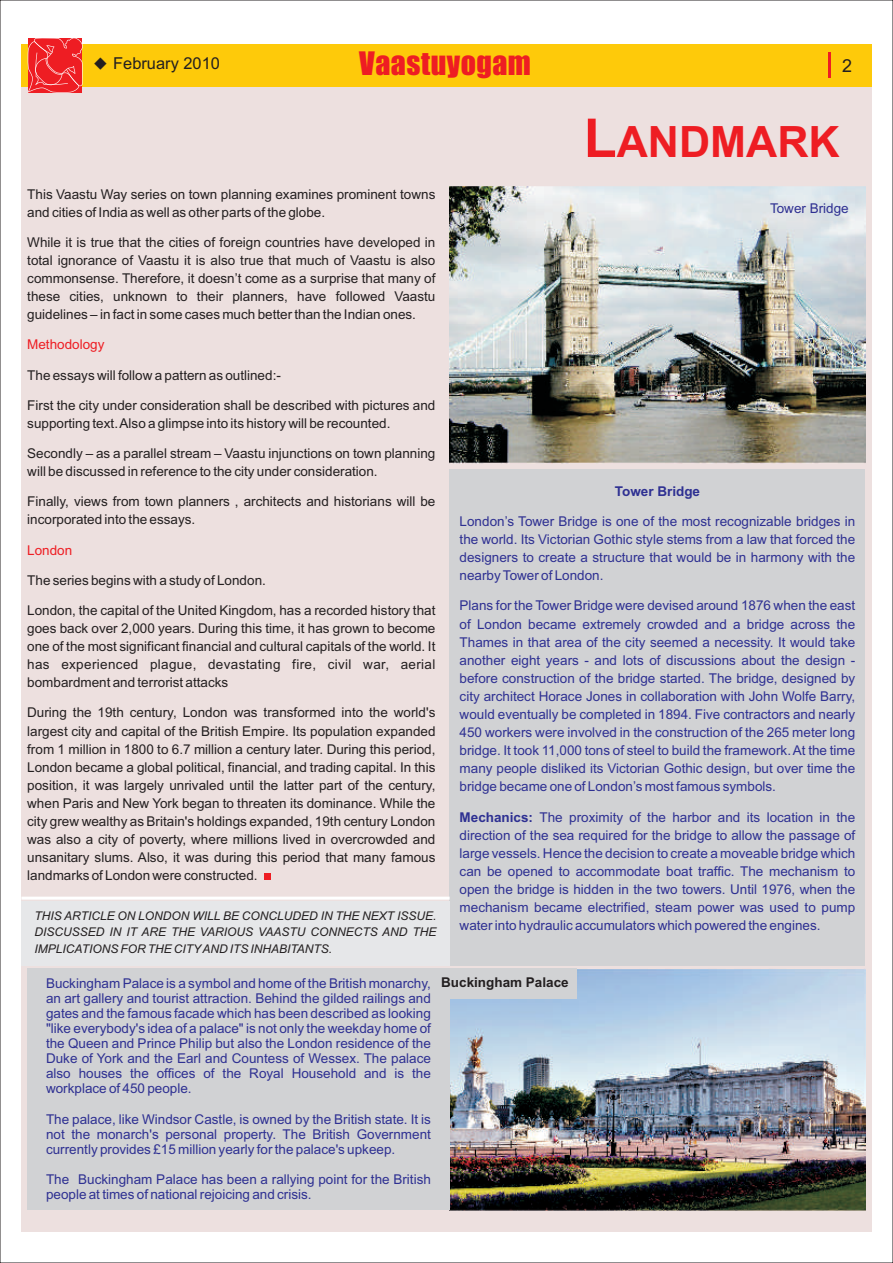
<style>
.page{position:relative;width:893px;height:1263px;background:#fff}
.page>*{position:absolute;margin:0;border:0;box-sizing:border-box;transform-origin:0 0}
.t1{font:700 43.2px "Arial";color:#ee1d23}
.t2{font:29.85px "Impact";letter-spacing:.015em;color:#ee1d23}
.t3{font:17.85px "Arial";color:#231f20}
.t4{font:16.35px "Arial";color:#231f20}
.t5{font:13.5px/18.1px "Arial";color:#2e3092;text-align:justify}
.t6{font:13.5px/18.1px "Arial";color:#231f20}
.t7{font:13.5px "Arial";color:#ee1d23}
.t8{font:700 13.5px "Arial";color:#231f20}
.t9{font:700 13.5px "Arial";color:#2e3092}
.t10{font:italic 12px/16px "Arial";color:#231f20;text-align:justify}
.s1{font-size:54px}
.s2{font-weight:700}
</style>
<div class="page">
<div style="left:21px;top:44px;width:851px;height:1187px;background:#ede0df"></div>
<img style="left:450px;top:186px;width:415px;height:277px">
<img style="left:450px;top:969px;width:415px;height:241px">
<div style="left:450px;top:469px;width:415px;height:497px;background:#d1d2d4"></div>
<div style="left:27px;top:968px;width:423px;height:242px;background:#d1d2d4"></div>
<div style="left:21px;top:902px;width:429px;height:64px;background:#e6e7e9"></div>
<hr style="left:21px;top:897px;width:429px;height:3px;background:#fff">
<div style="left:264px;top:873px;width:7px;height:7px;background:#ee1d23"></div>
<div style="left:450px;top:968px;width:127px;height:30px;background:#d1d2d4"></div>
<div style="left:21px;top:44px;width:850px;height:42px;background:#feca0a"></div>
<hr style="left:829px;top:52px;width:2px;height:26px;background:#ee1d23">
<svg style="left:28px;top:38px;width:55px;height:55px"></svg>
<p class="t4" style="left:93px;top:57px;width:128px">◆February 2010</p>
<h2 class="t2" style="left:359px;top:52px;width:173px">Vaastuyogam</h2>
<h3 class="t3" style="left:842px;top:59px;width:11px">2</h3>
<p class="t6" style="left:27px;top:186px;width:410px">This Vaastu Way series on town planning examines prominent towns and cities of India as well as other parts of the globe.</p>
<p class="t6" style="left:27px;top:234px;width:410px;text-align:justify">While it is true that the cities of foreign countries have developed in total ignorance of Vaastu it is also true that much of Vaastu is also commonsense. Therefore, it doesn’t come as a surprise that many of these cities, unknown to their planners, have followed Vaastu guidelines – in fact in some cases much better than the Indian ones.</p>
<p class="t7" style="left:27px;top:339px;width:79px">Methodology</p>
<p class="t6" style="left:27px;top:367px;width:255px">The essays will follow a pattern as outlined:-</p>
<p class="t6" style="left:27px;top:397px;width:410px">First the city under consideration shall be described with pictures and supporting text. Also a glimpse into its history will be recounted.</p>
<p class="t6" style="left:27px;top:445px;width:410px">Secondly – as a parallel stream – Vaastu injunctions on town planning will be discussed in reference to the city under consideration.</p>
<p class="t6" style="left:27px;top:494px;width:410px">Finally, views from town planners , architects and historians will be incorporated into the essays.</p>
<p class="t7" style="left:27px;top:545px;width:47px">London</p>
<p class="t6" style="left:27px;top:572px;width:240px">The series begins with a study of London.</p>
<p class="t6" style="left:27px;top:602px;width:410px;text-align:justify">London, the capital of the United Kingdom, has a recorded history that goes back over 2,000 years. During this time, it has grown to become one of the most significant financial and cultural capitals of the world. It has experienced plague, devastating fire, civil war, aerial bombardment and terrorist attacks</p>
<p class="t6" style="left:27px;top:705px;width:410px;text-align:justify">During the 19th century, London was transformed into the world's largest city and capital of the British Empire. Its population expanded from 1 million in 1800 to 6.7 million a century later. During this period, London became a global political, financial, and trading capital. In this position, it was largely unrivaled until the latter part of the century, when Paris and New York began to threaten its dominance. While the city grew wealthy as Britain's holdings expanded, 19th century London was also a city of poverty, where millions lived in overcrowded and unsanitary slums. Also, it was during this period that many famous landmarks of London were constructed.</p>
<p class="t10" style="left:35px;top:909px;width:403px">THIS ARTICLE ON LONDON WILL BE CONCLUDED IN THE NEXT ISSUE.<br>DISCUSSED IN IT ARE THE VARIOUS VAASTU CONNECTS AND THE IMPLICATIONS FOR THE CITYAND ITS INHABITANTS.</p>
<h1 class="t1" style="left:584px;top:126px;width:258px"><span class="s1">L</span>ANDMARK</h1>
<p class="t5" style="left:770px;top:200px;width:80px">Tower Bridge</p>
<p class="t9" style="left:615px;top:486px;width:87px">Tower Bridge</p>
<p class="t5" style="left:460px;top:513px;width:397px">London’s Tower Bridge is one of the most recognizable bridges in the world. Its Victorian Gothic style stems from a law that forced the designers to create a structure that would be in harmony with the nearby Tower of London.</p>
<p class="t5" style="left:460px;top:598px;width:397px">Plans for the Tower Bridge were devised around 1876 when the east of London became extremely crowded and a bridge across the Thames in that area of the city seemed a necessity. It would take another eight years - and lots of discussions about the design - before construction of the bridge started. The bridge, designed by city architect Horace Jones in collaboration with John Wolfe Barry, would eventually be completed in 1894. Five contractors and nearly 450 workers were involved in the construction of the 265 meter long bridge. It took 11,000 tons of steel to build the framework. At the time many people disliked its Victorian Gothic design, but over time the bridge became one of London’s most famous symbols.</p>
<p class="t5" style="left:460px;top:809px;width:397px"><span class="s2">Mechanics:</span> The proximity of the harbor and its location in the direction of the sea required for the bridge to allow the passage of large vessels. Hence the decision to create a moveable bridge which can be opened to accommodate boat traffic. The mechanism to open the bridge is hidden in the two towers. Until 1976, when the mechanism became electrified, steam power was used to pump water into hydraulic accumulators which powered the engines.</p>
<p class="t5" style="left:46px;top:977px;width:386px;line-height:15.1px">Buckingham Palace is a symbol and home of the British monarchy, an art gallery and tourist attraction. Behind the gilded railings and gates and the famous facade which has been described as looking "like everybody's idea of a palace" is not only the weekday home of the Queen and Prince Philip but also the London residence of the Duke of York and the Earl and Countess of Wessex. The palace also houses the offices of the Royal Household and is the workplace of 450 people.</p>
<p class="t5" style="left:46px;top:1112px;width:386px;line-height:15.1px">The palace, like Windsor Castle, is owned by the British state. It is not the monarch's personal property. The British Government currently provides £15 million yearly for the palace's upkeep.</p>
<p class="t5" style="left:46px;top:1173px;width:386px;line-height:15.1px">The Buckingham Palace has been a rallying point for the British people at times of national rejoicing and crisis.</p>
<p class="t8" style="left:441px;top:977px;width:129px">Buckingham Palace</p>
</div>
